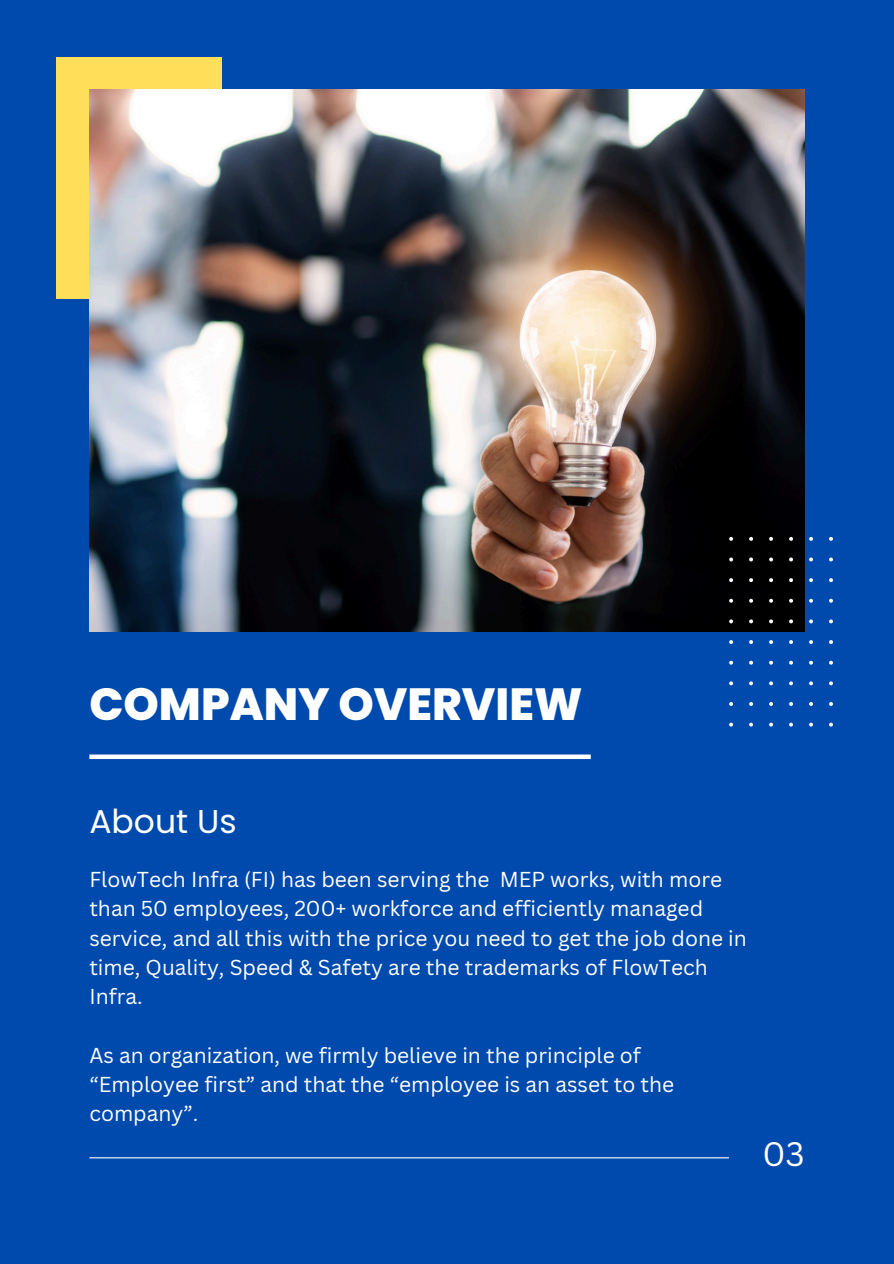
<style>
.page{position:relative;width:894px;height:1264px;background:#fff}
.page>*{position:absolute;margin:0;border:0;box-sizing:border-box;transform-origin:0 0}
.t1{font:800 45px "Poppins";color:#fff}
.t2{font:33px "Poppins";color:#fff}
.t3{font:33px "Canva Sans";color:#fff}
.t4{font:21px/29.2px "Canva Sans";color:#fff}
</style>
<div class="page">
<div style="left:0;top:0;width:893px;height:1263px;background:#004aad"></div>
<div style="left:57px;top:57px;width:165px;height:242px;background:#ffde59"></div>
<img style="left:89px;top:89px;width:715px;height:543px">
<div style="left:89px;top:754px;width:501px;height:5px;background:#fff"></div>
<hr style="left:89px;top:1157px;width:639px;height:1px;background:#fff">
<svg style="left:729px;top:537px;width:103px;height:189px"></svg>
<p class="t1" style="left:89px;top:672px;width:494px">COMPANY OVERVIEW</p>
<p class="t2" style="left:89px;top:798px;width:149px">About Us</p>
<h1 class="t4" style="left:89px;top:864px;width:658px">FlowTech Infra (FI) has been serving the MEP works, with more than 50 employees, 200+ workforce and efficiently managed service, and all this with the price you need to get the job done in time, Quality, Speed &amp; Safety are the trademarks of FlowTech Infra.</h1>
<h2 class="t4" style="left:89px;top:1039px;width:586px">As an organization, we firmly believe in the principle of “Employee first” and that the “employee is an asset to the company”.</h2>
<p class="t3" style="left:762px;top:1130px;width:44px">03</p>
</div>
